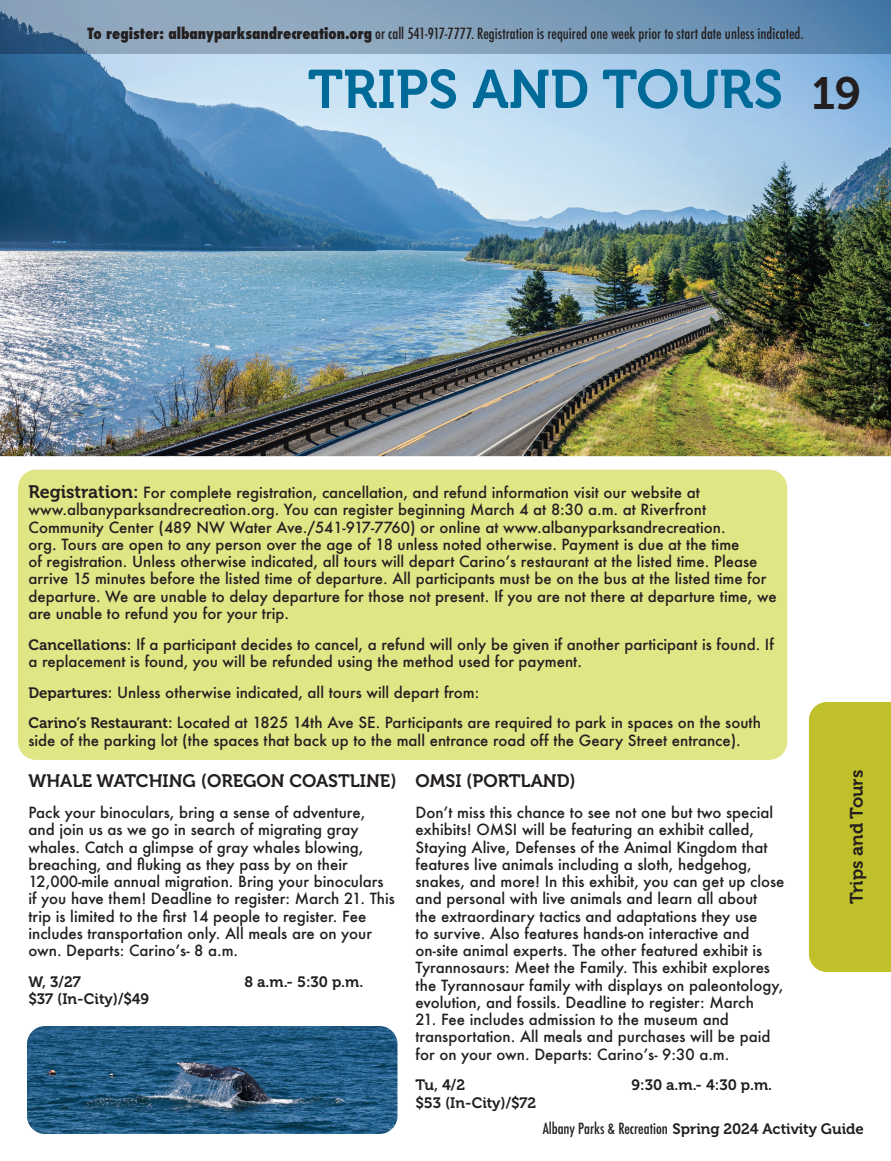
<style>
.page{position:relative;width:891px;height:1161px;background:#fff}
.page>*{position:absolute;margin:0;border:0;box-sizing:border-box;transform-origin:0 0}
.t1{font:54px "Museo 700";color:#006a99}
.t2{font:45px "Museo 700";color:#231f20}
.t3{font:18px "Museo 700";color:#231f20}
.t4{font:500 15px/17.2px "Futura";color:#231f20}
.t5{font:15px "Museo 700";color:#231f20}
.t6{font:500 condensed 15px "Futura";color:#231f20}
.s1{font-weight:800}
.s2{font-family:"Museo 700";font-weight:400;font-size:18px}
.s3{font-family:"Museo 700";font-weight:400}
.s4{font-family:"Futura";font-weight:500;font-stretch:condensed}
</style>
<div class="page">
<div style="left:18px;top:470px;width:769px;height:290px;background:#e0e586;border-radius:18px"></div>
<img style="left:0;top:54px;width:891px;height:402px">
<img style="left:27px;top:1026px;width:371px;height:108px">
<div style="left:809px;top:702px;width:82px;height:270px;background:#c0c02a"></div>
<img style="left:0;top:0;width:891px;height:54px">
<p class="t6" style="left:87px;top:24px;width:718px"><span class="s1">To register: albanyparksandrecreation.org</span> or call 541-917-7777. Registration is required one week prior to start date unless indicated.</p>
<h1 class="t1" style="left:308px;top:59px;width:477px">TRIPS AND TOURS</h1>
<h2 class="t2" style="left:812px;top:68px;width:51px">19</h2>
<p class="t4" style="left:28px;top:484px;width:750px"><span class="s2">Registration:</span> For complete registration, cancellation, and refund information visit our website at www.albanyparksandrecreation.org. You can register beginning March 4 at 8:30 a.m. at Riverfront Community Center (489 NW Water Ave./541-917-7760) or online at www.albanyparksandrecreation.<br>org. Tours are open to any person over the age of 18 unless noted otherwise. Payment is due at the time<br>of registration. Unless otherwise indicated, all tours will depart Carinoʼs restaurant at the listed time. Please arrive 15 minutes before the listed time of departure. All participants must be on the bus at the listed time for departure. We are unable to delay departure for those not present. If you are not there at departure time, we are unable to refund you for your trip.</p>
<p class="t4" style="left:28px;top:635px;width:747px"><span class="s3">Cancellations:</span> If a participant decides to cancel, a refund will only be given if another participant is found. If a replacement is found, you will be refunded using the method used for payment.</p>
<p class="t4" style="left:28px;top:676px;width:734px;line-height:30.8px"><span class="s3">Departures:</span> Unless otherwise indicated, all tours will depart from:<br><span class="s3">Carino’s Restaurant:</span> Located at 1825 14th Ave SE. Participants are required to park in spaces on the south</p>
<p class="t4" style="left:28px;top:731px;width:714px">side of the parking lot (the spaces that back up to the mall entrance road off the Geary Street entrance).</p>
<p class="t3" style="left:28px;top:771px;width:370px">WHALE WATCHING (OREGON COASTLINE)</p>
<p class="t4" style="left:28px;top:804px;width:368px">Pack your binoculars, bring a sense of adventure, and join us as we go in search of migrating gray whales. Catch a glimpse of gray whales blowing, breaching, and fluking as they pass by on their 12,000-mile annual migration. Bring your binoculars if you have them! Deadline to register: March 21. This trip is limited to the first 14 people to register. Fee includes transportation only. All meals are on your own. Departs: Carinoʼs- 8 a.m.</p>
<p class="t5" style="left:28px;top:973px;width:54px">W, 3/27</p>
<p class="t5" style="left:244px;top:973px;width:120px">8 a.m.- 5:30 p.m.</p>
<p class="t5" style="left:28px;top:990px;width:122px">$37 (In-City)/$49</p>
<p class="t3" style="left:416px;top:771px;width:162px">OMSI (PORTLAND)</p>
<p class="t4" style="left:416px;top:804px;width:371px">Donʼt miss this chance to see not one but two special exhibits! OMSI will be featuring an exhibit called, Staying Alive, Defenses of the Animal Kingdom that features live animals including a sloth, hedgehog, snakes, and more! In this exhibit, you can get up close and personal with live animals and learn all about<br>the extraordinary tactics and adaptations they use<br>to survive. Also features hands-on interactive and on-site animal experts. The other featured exhibit is Tyrannosaurs: Meet the Family. This exhibit explores the Tyrannosaur family with displays on paleontology, evolution, and fossils. Deadline to register: March</p>
<p class="t4" style="left:416px;top:1011px;width:356px">21. Fee includes admission to the museum and transportation. All meals and purchases will be paid for on your own. Departs: Carinoʼs- 9:30 a.m.</p>
<p class="t5" style="left:416px;top:1077px;width:51px">Tu, 4/2</p>
<p class="t5" style="left:632px;top:1077px;width:142px">9:30 a.m.- 4:30 p.m.</p>
<p class="t5" style="left:416px;top:1094px;width:122px">$53 (In-City)/$72</p>
<p class="t3" style="left:847px;top:904px;width:136px;rotate:-90deg">Trips and Tours</p>
<p class="t5" style="left:543px;top:1120px;width:323px"><span class="s4">Albany Parks &amp; Recreation</span> Spring 2024 Activity Guide</p>
</div>
